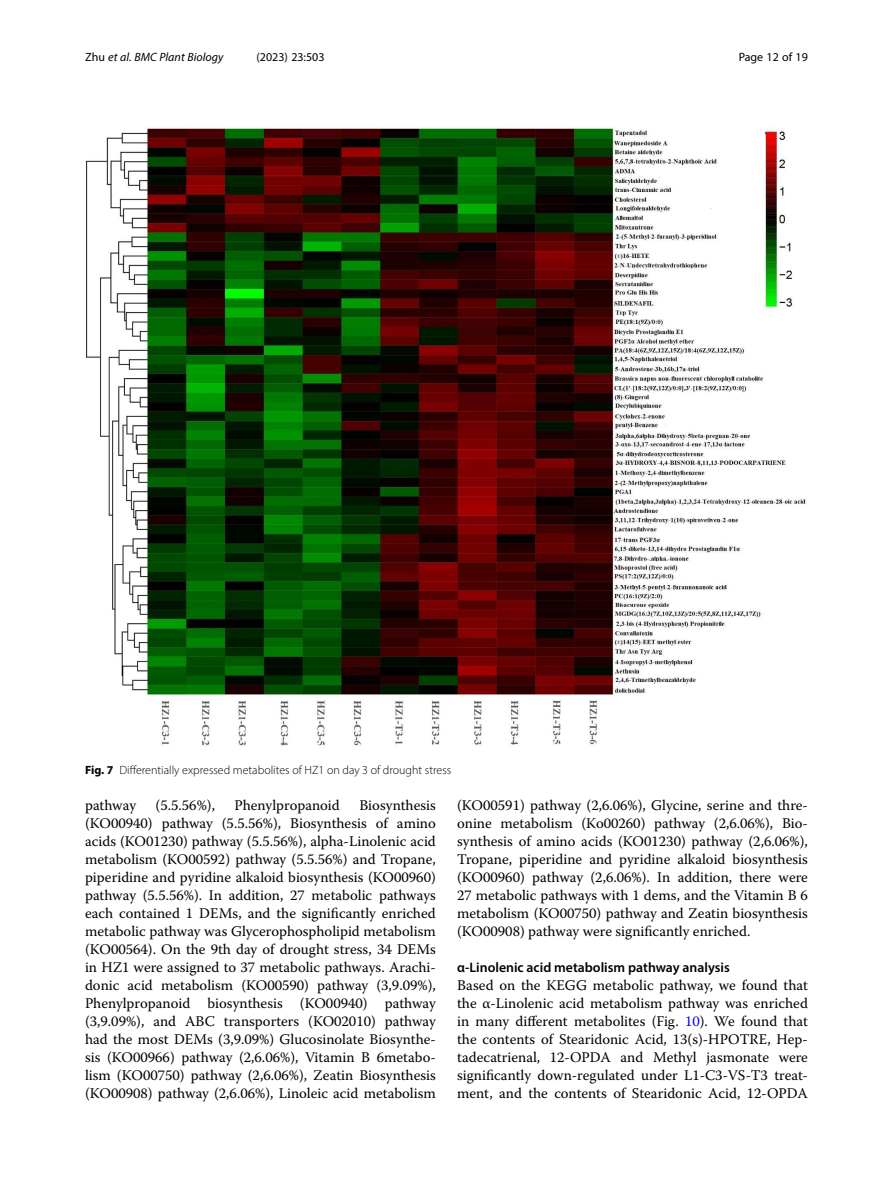
<style>
.page{position:relative;width:893px;height:1191px;background:#fff}
.page>*{position:absolute;margin:0;border:0;box-sizing:border-box;transform-origin:0 0}
.Body_Text_Indent{font:14.7px/18px "Warnock Pro";color:#000;text-align:justify}
.Body_Text{font:14.7px/18px "Warnock Pro";color:#000;text-align:justify}
.Head_2{font:600 13.8px "Myriad Pro";color:#000}
.Figure_Caption{font:300 12px "Myriad Pro";color:#000}
.t1{font:italic 12px "Myriad Pro";color:#000}
.t2{font:12px "Myriad Pro";color:#000}
.s1{font-style:normal}
.s2{font-weight:700}
.s3{color:#00f}
</style>
<div class="page">
<img style="left:85px;top:127px;width:721px;height:619px">
<p class="t1" style="left:85px;top:50px;width:140px"><span class="s1">Zhu</span> et al. BMC Plant Biology</p>
<p class="t2" style="left:257px;top:50px;width:70px">(2023) 23:503</p>
<p class="t2" style="left:739px;top:50px;width:71px">Page 12 of 19</p>
<p class="Figure_Caption" style="left:85px;top:763px;width:368px"><span class="s2">Fig. 7</span> Differentially expressed metabolites of HZ1 on day 3 of drought stress</p>
<p class="Body_Text_Indent" style="left:85px;top:796px;width:352px;text-indent:274px">Biosynthesis (KO00940) pathway (5.5.56%), Biosynthesis of amino acids (KO01230) pathway (5.5.56%), alpha-Linolenic acid metabolism (KO00592) pathway (5.5.56%) and Tropane, piperidine and pyridine alkaloid biosynthesis (KO00960) pathway (5.5.56%). In addition, 27 metabolic pathways each contained 1 DEMs, and the significantly enriched metabolic pathway was Glycerophospholipid metabolism (KO00564). On the 9th day of drought stress, 34 DEMs in HZ1 were assigned to 37 metabolic pathways. Arachi&shy;donic acid metabolism (KO00590) pathway (3,9.09%), Phenylpropanoid biosynthesis (KO00940) pathway (3,9.09%), and ABC transporters (KO02010) pathway had the most DEMs (3,9.09%) Glucosinolate Biosynthe&shy;sis (KO00966) pathway (2,6.06%), Vitamin B 6metabo&shy;lism (KO00750) pathway (2,6.06%), Zeatin Biosynthesis (KO00908) pathway (2,6.06%), Linoleic acid metabolism</p>
<p class="Body_Text_Indent" style="left:457px;top:796px;width:352px">(KO00591) pathway (2,6.06%), Glycine, serine and thre&shy;onine metabolism (Ko00260) pathway (2,6.06%), Bio&shy;synthesis of amino acids (KO01230) pathway (2,6.06%), Tropane, piperidine and pyridine alkaloid biosynthesis (KO00960) pathway (2,6.06%). In addition, there were 27 metabolic pathways with 1 dems, and the Vitamin B 6 metabolism (KO00750) pathway and Zeatin biosynthesis (KO00908) pathway were significantly enriched.</p>
<p class="Body_Text_Indent" style="left:85px;top:796px;width:53px">pathway</p>
<p class="Body_Text_Indent" style="left:156px;top:796px;width:61px">(5.5.56%),</p>
<p class="Body_Text_Indent" style="left:235px;top:796px;width:107px">Phenylpropanoid</p>
<p class="Head_2" style="left:457px;top:959px;width:274px">α-Linolenic acid metabolism pathway analysis</p>
<p class="Body_Text" style="left:457px;top:976px;width:352px">Based on the KEGG metabolic pathway, we found that the α-Linolenic acid metabolism pathway was enriched in many different metabolites (Fig. <span class="s3">10</span>). We found that the contents of Stearidonic Acid, 13(s)-HPOTRE, Hep&shy;tadecatrienal, 12-OPDA and Methyl jasmonate were significantly down-regulated under L1-C3-VS-T3 treat&shy;ment, and the contents of Stearidonic Acid, 12-OPDA</p>
</div>
